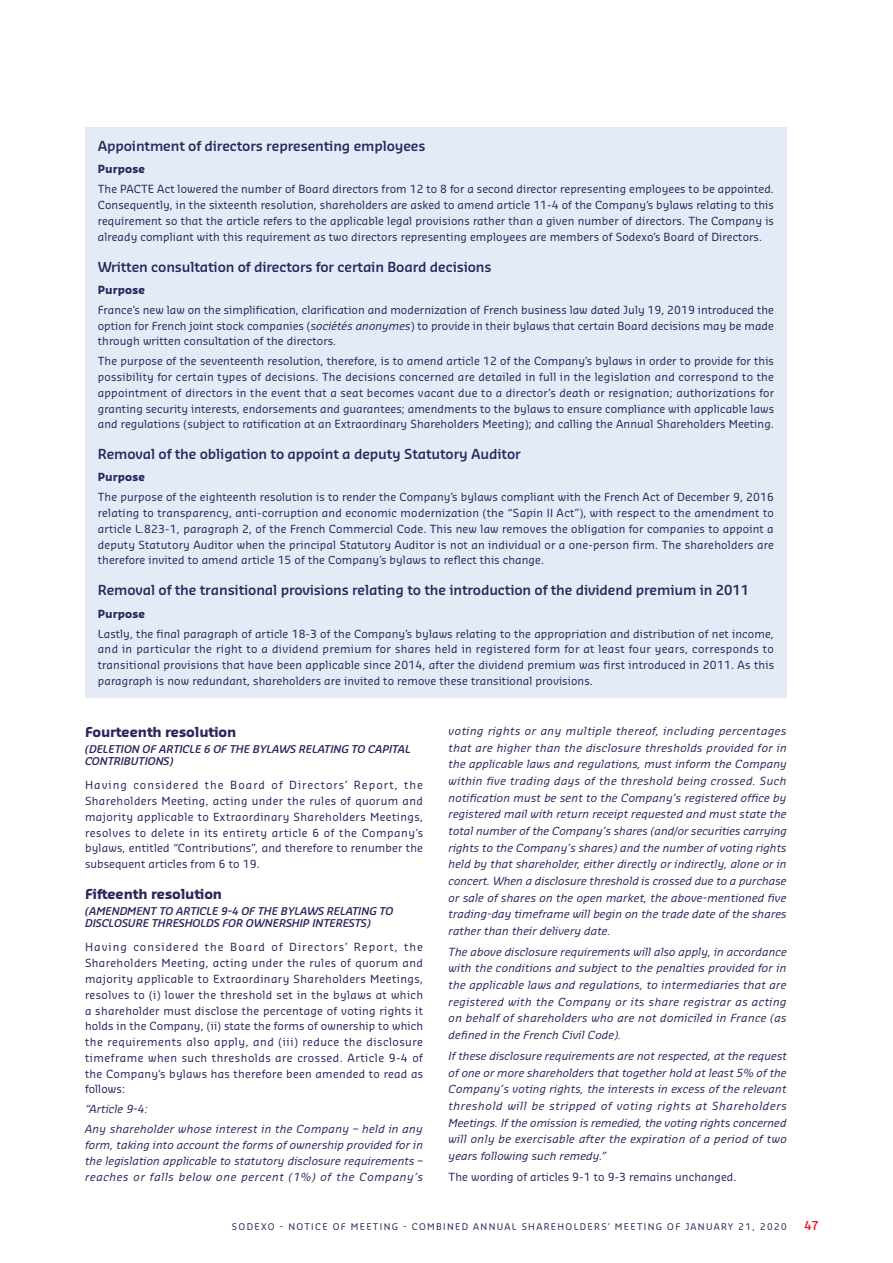
<style>
.page{position:relative;width:893px;height:1263px;background:#fff}
.page>*{position:absolute;margin:0;border:0;box-sizing:border-box;transform-origin:0 0}
.t1{font:600 13.5px "Sansa Pro";letter-spacing:-.01em;color:#29265d}
.t2{font:700 13.5px "Sansa Pro";letter-spacing:-.01em;color:#29265d}
.t3{font:600 12px "Sansa Pro";color:#ee1d23}
.t4{font:10.95px/15.8px "Sansa Pro";letter-spacing:.01em;color:#29265d;text-align:justify}
.t5{font:italic 10.95px/16.6px "Sansa Pro";letter-spacing:.01em;color:#29265d;text-align:justify}
.t6{font:700 10.95px "Sansa Pro";letter-spacing:.01em;color:#29265d}
.t7{font:italic 600 10.5px/11.9px "Sansa Pro";color:#29265d}
.t8{font:9px "Sansa Pro";letter-spacing:.15em;color:#29265d}
.s1{font-style:italic}
</style>
<div class="page">
<div style="left:85px;top:128px;width:702px;height:570px;background:#e4ebf6"></div>
<p class="t1" style="left:98px;top:137px;width:329px">Appointment of directors representing employees</p>
<p class="t6" style="left:98px;top:162px;width:49px">Purpose</p>
<p class="t4" style="left:98px;top:181px;width:678px">The PACTE Act lowered the number of Board directors from 12 to 8 for a second director representing employees to be appointed.<br>Consequently, in the sixteenth resolution, shareholders are asked to amend article 11-4 of the Company’s bylaws relating to this requirement so that the article refers to the applicable legal provisions rather than a given number of directors. The Company is already compliant with this requirement as two directors representing employees are members of Sodexo’s Board of Directors.</p>
<p class="t1" style="left:98px;top:258px;width:395px">Written consultation of directors for certain Board decisions</p>
<p class="t6" style="left:98px;top:282px;width:49px">Purpose</p>
<p class="t4" style="left:98px;top:302px;width:678px">France’s new law on the simplification, clarification and modernization of French business law dated July 19, 2019 introduced the option for French joint stock companies (<span class="s1">sociétés anonymes</span>) to provide in their bylaws that certain Board decisions may be made through written consultation of the directors.</p>
<p class="t4" style="left:98px;top:353px;width:678px">The purpose of the seventeenth resolution, therefore, is to amend article 12 of the Company’s bylaws in order to provide for this possibility for certain types of decisions. The decisions concerned are detailed in full in the legislation and correspond to the appointment of directors in the event that a seat becomes vacant due to a director’s death or resignation; authorizations for granting security interests, endorsements and guarantees; amendments to the bylaws to ensure compliance with applicable laws and regulations (subject to ratification at an Extraordinary Shareholders Meeting); and calling the Annual Shareholders Meeting.</p>
<p class="t1" style="left:98px;top:445px;width:424px">Removal of the obligation to appoint a deputy Statutory Auditor</p>
<p class="t6" style="left:98px;top:470px;width:49px">Purpose</p>
<p class="t4" style="left:98px;top:489px;width:678px">The purpose of the eighteenth resolution is to render the Company’s bylaws compliant with the French Act of December 9, 2016 relating to transparency, anti-corruption and economic modernization (the “Sapin II Act”), with respect to the amendment to article L.823-1, paragraph 2, of the French Commercial Code. This new law removes the obligation for companies to appoint a deputy Statutory Auditor when the principal Statutory Auditor is not an individual or a one-person firm. The shareholders are therefore invited to amend article 15 of the Company’s bylaws to reflect this change.</p>
<p class="t1" style="left:98px;top:581px;width:653px">Removal of the transitional provisions relating to the introduction of the dividend premium in 2011</p>
<p class="t6" style="left:98px;top:606px;width:49px">Purpose</p>
<p class="t4" style="left:98px;top:625px;width:678px">Lastly, the final paragraph of article 18-3 of the Company’s bylaws relating to the appropriation and distribution of net income, and in particular the right to a dividend premium for shares held in registered form for at least four years, corresponds to transitional provisions that have been applicable since 2014, after the dividend premium was first introduced in 2011. As this paragraph is now redundant, shareholders are invited to remove these transitional provisions.</p>
<p class="t2" style="left:85px;top:723px;width:153px">Fourteenth resolution</p>
<p class="t7" style="left:85px;top:743px;width:327px">(DELETION OF ARTICLE 6 OF THE BYLAWS RELATING TO CAPITAL<br>CONTRIBUTIONS)</p>
<p class="t4" style="left:85px;top:777px;width:340px">Having considered the Board of Directors’ Report, the Shareholders Meeting, acting under the rules of quorum and majority applicable to Extraordinary Shareholders Meetings, resolves to delete in its entirety article 6 of the Company’s bylaws, entitled “Contributions”, and therefore to renumber the subsequent articles from 6 to 19.</p>
<p class="t2" style="left:85px;top:885px;width:139px">Fifteenth resolution</p>
<p class="t7" style="left:85px;top:905px;width:310px">(AMENDMENT TO ARTICLE 9-4 OF THE BYLAWS RELATING TO<br>DISCLOSURE THRESHOLDS FOR OWNERSHIP INTERESTS)</p>
<p class="t4" style="left:85px;top:939px;width:340px">Having considered the Board of Directors’ Report, the Shareholders Meeting, acting under the rules of quorum and majority applicable to Extraordinary Shareholders Meetings, resolves to (i) lower the threshold set in the bylaws at which a shareholder must disclose the percentage of voting rights it holds in the Company, (ii) state the forms of ownership to which the requirements also apply, and (iii) reduce the disclosure timeframe when such thresholds are crossed. Article 9-4 of the Company’s bylaws has therefore been amended to read as follows:</p>
<p class="t5" style="left:85px;top:1100px;width:64px">“Article 9-4:</p>
<p class="t5" style="left:85px;top:1121px;width:340px;line-height:15.8px">Any shareholder whose interest in the Company – held in any form, taking into account the forms of ownership provided for in the legislation applicable to statutory disclosure requirements – reaches or falls below one percent (1%) of the Company’s</p>
<p class="t5" style="left:449px;top:722px;width:340px">voting rights or any multiple thereof, including percentages that are higher than the disclosure thresholds provided for in the applicable laws and regulations, must inform the Company within five trading days of the threshold being crossed. Such notification must be sent to the Company’s registered office by registered mail with return receipt requested and must state the total number of the Company’s shares (and/or securities carrying rights to the Company’s shares) and the number of voting rights held by that shareholder, either directly or indirectly, alone or in concert. When a disclosure threshold is crossed due to a purchase or sale of shares on the open market, the above-mentioned five trading-day timeframe will begin on the trade date of the shares rather than their delivery date.</p>
<p class="t5" style="left:449px;top:943px;width:340px">The above disclosure requirements will also apply, in accordance with the conditions and subject to the penalties provided for in the applicable laws and regulations, to intermediaries that are registered with the Company or its share registrar as acting on behalf of shareholders who are not domiciled in France (as defined in the French Civil Code).</p>
<p class="t5" style="left:449px;top:1047px;width:340px">If these disclosure requirements are not respected, at the request of one or more shareholders that together hold at least 5% of the Company’s voting rights, the interests in excess of the relevant threshold will be stripped of voting rights at Shareholders Meetings. If the omission is remedied, the voting rights concerned will only be exercisable after the expiration of a period of two years following such remedy.”</p>
<p class="t4" style="left:449px;top:1169px;width:289px">The wording of articles 9-1 to 9-3 remains unchanged.</p>
<p class="t8" style="left:232px;top:1221px;width:556px">SODEXO - NOTICE OF MEETING - COMBINED ANNUAL SHAREHOLDERS’ MEETING OF JANUARY 21, 2020</p>
<p class="t3" style="left:804px;top:1218px;width:16px">47</p>
</div>
